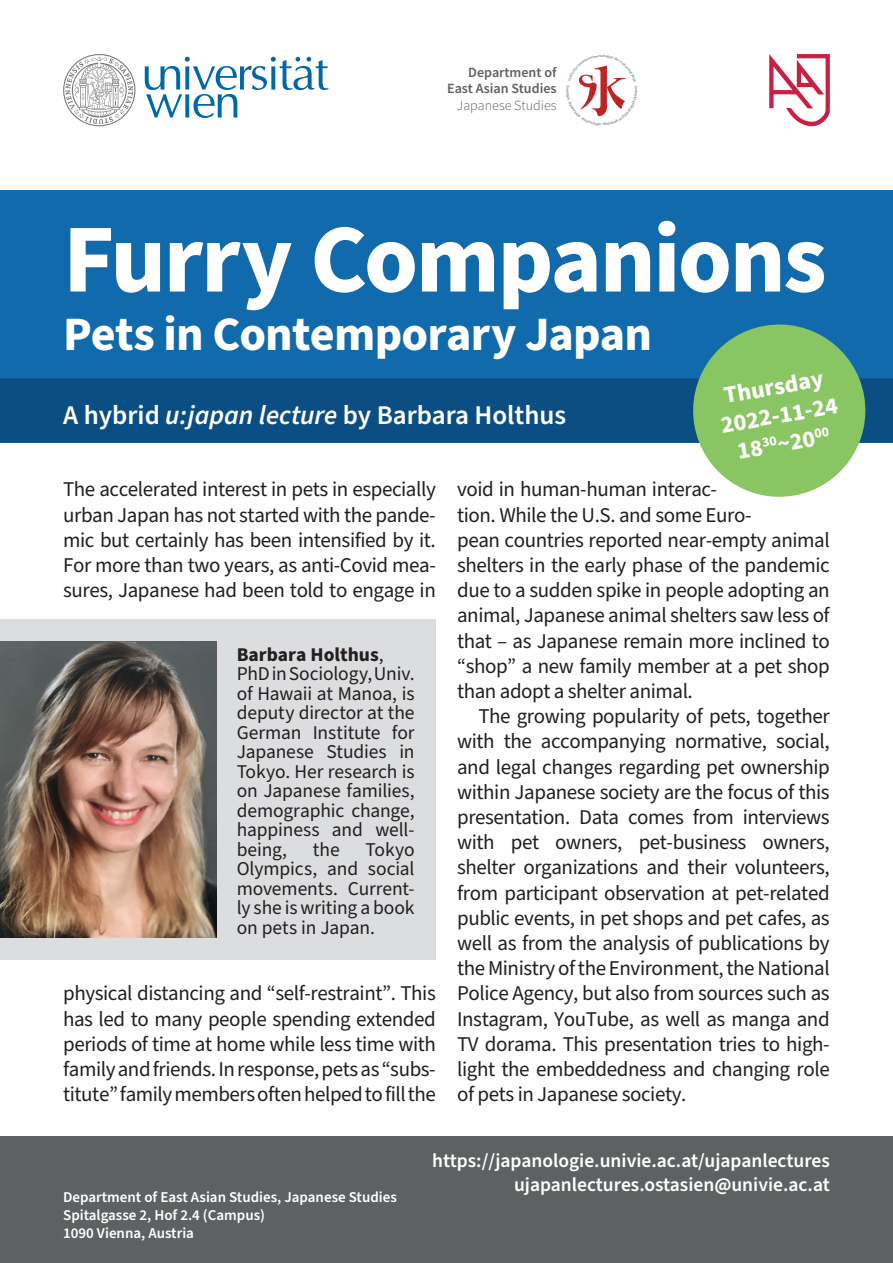
<style>
.page{position:relative;width:893px;height:1263px;background:#fff}
.page>*{position:absolute;margin:0;border:0;box-sizing:border-box;transform-origin:0 0}
.t1{font:700 97.5px "Source Sans Pro";letter-spacing:-.025em;color:#fff}
.t2{font:700 48px "Source Sans Pro";letter-spacing:-.015em;color:#fff}
.t3{font:600 27px "Source Sans Pro";color:#fff}
.t4{font:700 24px/28.8px "Source Sans Pro";color:#fff;text-align:center}
.t5{font:21px/25.2px "Source Sans Pro";letter-spacing:-.02em;color:#231f20;text-align:justify}
.t6{font:19.5px/19.5px "Source Sans Pro";letter-spacing:-.01em;color:#231f20}
.t7{font:600 19.5px/23.4px "Source Sans Pro";color:#fff;text-align:right}
.t8{font:600 15px/18px "Source Sans Pro";color:#fff}
.t9{font:600 14.1px "Source Sans Pro";color:#5d6162}
.t10{font:300 14.1px "Source Sans Pro";color:#5d6162}
.s1{font-style:italic}
.s2{font-weight:700}
</style>
<div class="page">
<div style="left:0;top:190px;width:893px;height:252px;background:#106aac"></div>
<div style="left:0;top:1137px;width:893px;height:126px;background:#5d6162"></div>
<div style="left:0;top:379px;width:893px;height:63px;background:#0b4e83"></div>
<svg style="left:63px;top:54px;width:72px;height:72px"></svg>
<svg style="left:145px;top:57px;width:183px;height:61px"></svg>
<svg style="left:769px;top:54px;width:61px;height:72px"></svg>
<svg style="left:686px;top:324px;width:186px;height:173px"></svg>
<div style="left:0;top:619px;width:436px;height:341px;background:#dcdddf"></div>
<img style="left:0;top:641px;width:216px;height:296px">
<svg style="left:578px;top:65px;width:48px;height:52px"></svg>
<p class="t9" style="left:468px;top:66px;width:90px">Department of</p>
<p class="t9" style="left:447px;top:83px;width:111px">East Asian Studies</p>
<p class="t10" style="left:457px;top:96px;width:101px">Japanese Studies</p>
<h1 class="t1" style="left:63px;top:193px;width:765px">Furry Companions</h1>
<h2 class="t2" style="left:63px;top:301px;width:590px">Pets in Contemporary Japan</h2>
<p class="t3" style="left:63px;top:397px;width:505px">A hybrid <span class="s1">u:japan lecture</span> by Barbara Holthus</p>
<p class="t4" style="left:714px;top:383px;width:120px;rotate:-10deg">Thursday<br>2022-11-24<br>18<sup>30</sup>~20<sup>00</sup></p>
<p class="t5" style="left:63px;top:477px;width:374px">The accelerated interest in pets in especially urban Japan has not started with the pande&shy;mic but certainly has been intensified by it.<br>For more than two years, as anti-Covid mea&shy;sures, Japanese had been told to engage in</p>
<p class="t6" style="left:237px;top:645px;width:179px"><span class="s2">Barbara Holthus</span>,<br>PhD in Sociology, Univ. of Hawaii at Manoa, is deputy director at the<br>German Institute for<br>Japanese Studies in<br>Tokyo. Her research is on Japanese families, demographic change, happiness and well&shy;being,</p>
<p class="t6" style="left:237px;top:840px;width:179px;text-align:justify;text-indent:129px">Tokyo Olympics, and social movements. Current&shy;ly she is writing a book on pets in Japan.</p>
<p class="t6" style="left:313px;top:840px;width:28px">the</p>
<p class="t5" style="left:63px;top:981px;width:374px">physical distancing and “self-restraint”. This has led to many people spending extended periods of time at home while less time with family and friends. In response, pets as “subs&shy;titute” family members often helped to fill the</p>
<p class="t5" style="left:457px;top:477px;width:374px;text-align:left">void in human-human interac-<br>tion. While the U.S. and some Euro-<br>pean countries reported near-empty animal shelters in the early phase of the pandemic due to a sudden spike in people adopting an animal, Japanese animal shelters saw less of that – as Japanese remain more inclined to “shop” a new family member at a pet shop than adopt a shelter animal.</p>
<p class="t5" style="left:457px;top:704px;width:374px;text-indent:21px">The growing popularity of pets, together with the accompanying normative, social, and legal changes regarding pet ownership within Japanese society are the focus of this presentation. Data comes from interviews with pet owners, pet-business owners, shelter organizations and their volunteers, from participant observation at pet-related public events, in pet shops and pet cafes, as well as from the analysis of publications by the Ministry of the Environment, the National Police Agency, but also from sources such as Instagram, YouTube, as well as manga and TV dorama. This presentation tries to high&shy;light the embeddedness and changing role of pets in Japanese society.</p>
<p class="t8" style="left:63px;top:1188px;width:335px">Department of East Asian Studies, Japanese Studies<br>Spitalgasse 2, Hof 2.4 (Campus)<br>1090 Vienna, Austria</p>
<p class="t7" style="left:432px;top:1150px;width:399px">https://japanologie.univie.ac.at/ujapanlectures ujapanlectures.ostasien@univie.ac.at</p>
</div>
